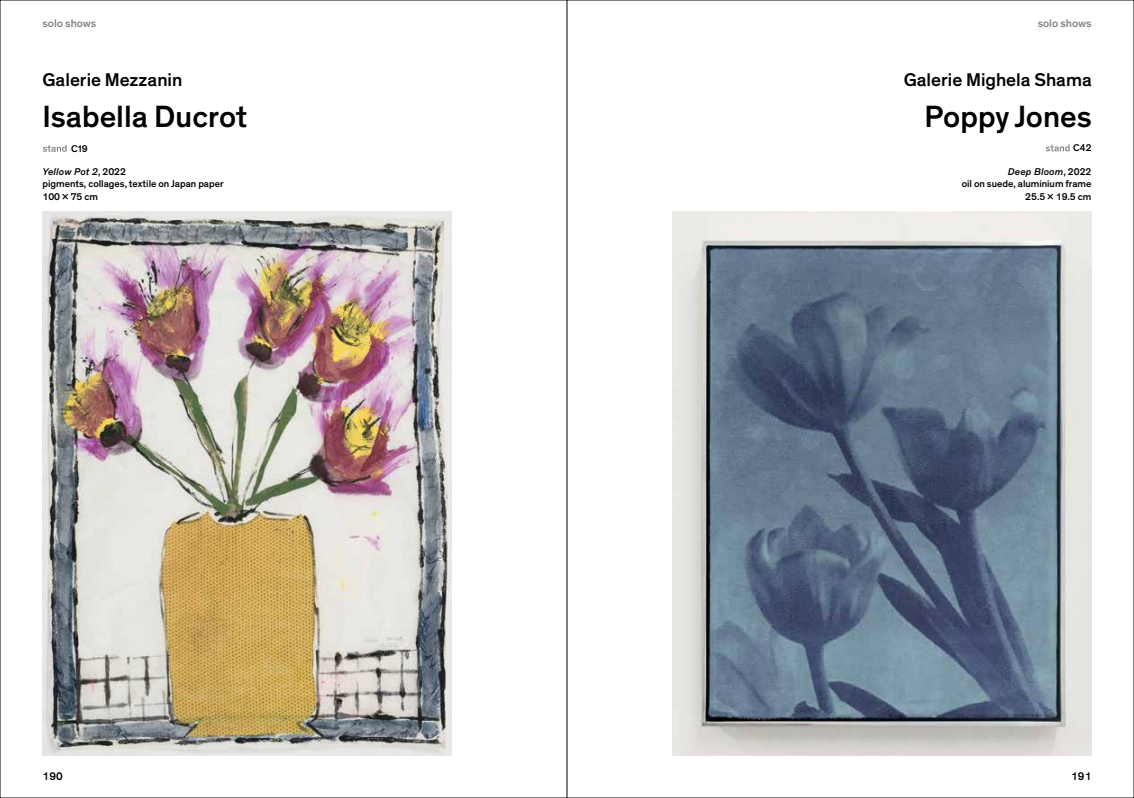
<style>
.page{position:relative;width:1134px;height:798px;background:#fff}
.page>*{position:absolute;margin:0;border:0;box-sizing:border-box;transform-origin:0 0}
.t1{font:500 31.25px "Theinhardt";color:#000}
.t2{font:500 18.75px "Theinhardt";color:#000}
.t3{font:500 11.25px "Theinhardt";color:#808285}
.t4{font:500 11.25px "Theinhardt";color:#000}
.t5{font:500 10px/12.5px "Theinhardt";color:#000;text-align:right}
.s1{font-style:italic}
</style>
<div class="page">
<img style="left:672px;top:211px;width:419px;height:544px">
<svg style="left:1046px;top:144px;width:24px;height:7px"></svg>
<img style="left:43px;top:211px;width:408px;height:544px">
<svg style="left:43px;top:145px;width:24px;height:7px"></svg>
<hr style="left:567px;top:0;width:1px;height:797px;background:#000">
<p class="t3" style="left:43px;top:16px;width:55px">solo shows</p>
<p class="t3" style="left:1038px;top:16px;width:55px">solo shows</p>
<h2 class="t2" style="left:43px;top:68px;width:141px">Galerie Mezzanin</h2>
<h1 class="t1" style="left:43px;top:98px;width:206px">Isabella Ducrot</h1>
<p class="t5" style="left:71px;top:142px;width:18px">C19</p>
<p class="t5" style="left:43px;top:165px;width:183px;text-align:left"><span class="s1">Yellow Pot 2</span>, 2022<br>pigments, collages, textile on Japan paper<br>100 x 75 cm</p>
<h2 class="t2" style="left:904px;top:68px;width:189px">Galerie Mighela Shama</h2>
<h1 class="t1" style="left:925px;top:98px;width:169px">Poppy Jones</h1>
<p class="t5" style="left:1073px;top:142px;width:20px">C42</p>
<p class="t5" style="left:962px;top:165px;width:131px"><span class="s1">Deep Bloom</span>, 2022<br>oil on suede, aluminium frame<br>25.5 x 19.5 cm</p>
<p class="t4" style="left:43px;top:769px;width:22px">190</p>
<p class="t4" style="left:1071px;top:769px;width:22px">191</p>
</div>
